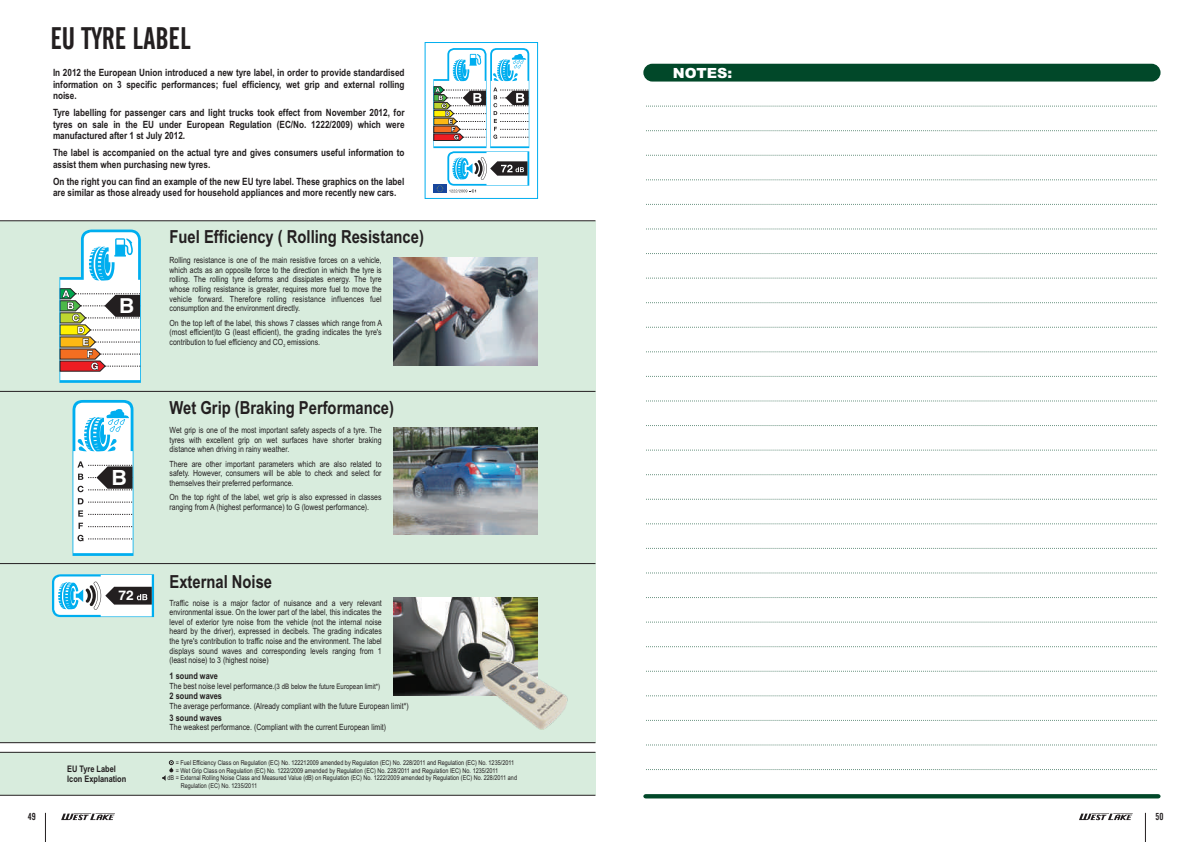
<style>
.page{position:relative;width:1191px;height:842px;background:#fff}
.page>*{position:absolute;margin:0;border:0;box-sizing:border-box;transform-origin:0 0}
.t1{font:30.9px "Alternate Gothic No 2 BT";color:#231f20}
.t2{font:700 20.9px "Helvetica";color:#fff}
.t3{font:700 20.6px "Helvetica";color:#fff}
.t4{font:700 18px "Arial Narrow";color:#231f20}
.t5{font:italic 900 14px "Arial";color:#fff}
.t6{font:700 13.3px "Helvetica";color:#fff}
.t7{font:700 10px/11.4px "Arial Narrow";color:#231f20}
.t8{font:10px "Alternate Gothic No 2 BT";color:#231f20}
.t9{font:700 9px/10.3px "Arial Narrow";color:#231f20}
.t10{font:8.5px/9.6px "Arial Narrow";color:#231f20;text-align:justify}
.t11{font:7.5px "Arial Narrow";color:#231f20}
.t12{font:6.7px "Arial Narrow";color:#231f20}
.t13{font:4.2px "Arial Narrow";color:#231f20}
.s1{font-size:8.5px}
</style>
<div class="page">
<svg style="left:45px;top:813px;width:1px;height:29px"></svg>
<svg style="left:1145px;top:813px;width:1px;height:29px"></svg>
<svg style="left:1079px;top:813px;width:53px;height:7px"></svg>
<svg style="left:61px;top:813px;width:54px;height:7px"></svg>
<div style="left:643px;top:64px;width:517px;height:18px;background:#014829;border-radius:9px"></div>
<svg style="left:643px;top:794px;width:517px;height:4px;background:#084d2f"></svg>
<svg style="left:646px;top:106px;width:511px;height:1px"></svg>
<svg style="left:646px;top:131px;width:511px;height:1px"></svg>
<svg style="left:646px;top:155px;width:511px;height:1px"></svg>
<svg style="left:646px;top:180px;width:511px;height:1px"></svg>
<svg style="left:646px;top:204px;width:511px;height:1px"></svg>
<svg style="left:646px;top:229px;width:511px;height:1px"></svg>
<svg style="left:646px;top:253px;width:511px;height:1px"></svg>
<svg style="left:646px;top:278px;width:511px;height:1px"></svg>
<svg style="left:646px;top:302px;width:511px;height:1px"></svg>
<svg style="left:646px;top:327px;width:511px;height:1px"></svg>
<svg style="left:646px;top:352px;width:511px;height:1px"></svg>
<svg style="left:646px;top:376px;width:511px;height:1px"></svg>
<svg style="left:646px;top:401px;width:511px;height:1px"></svg>
<svg style="left:646px;top:425px;width:511px;height:1px"></svg>
<svg style="left:646px;top:450px;width:511px;height:1px"></svg>
<svg style="left:646px;top:474px;width:511px;height:1px"></svg>
<svg style="left:646px;top:499px;width:511px;height:1px"></svg>
<svg style="left:646px;top:524px;width:511px;height:1px"></svg>
<svg style="left:646px;top:548px;width:511px;height:1px"></svg>
<svg style="left:646px;top:573px;width:511px;height:1px"></svg>
<svg style="left:646px;top:597px;width:511px;height:1px"></svg>
<svg style="left:646px;top:622px;width:511px;height:1px"></svg>
<svg style="left:646px;top:646px;width:511px;height:1px"></svg>
<svg style="left:646px;top:671px;width:511px;height:1px"></svg>
<svg style="left:646px;top:696px;width:511px;height:1px"></svg>
<svg style="left:646px;top:720px;width:511px;height:1px"></svg>
<svg style="left:646px;top:769px;width:511px;height:1px"></svg>
<svg style="left:646px;top:745px;width:511px;height:1px"></svg>
<div style="left:425px;top:42px;width:113px;height:157px;border:1px solid #00aeef"></div>
<svg style="left:433px;top:42px;width:96px;height:157px"></svg>
<div style="left:0;top:221px;width:595px;height:522px;background:#d8ecdd"></div>
<img style="left:394px;top:258px;width:143px;height:108px">
<hr style="left:0;top:742px;width:595px;height:1px;background:#231f20">
<hr style="left:0;top:563px;width:595px;height:1px;background:#231f20">
<div style="left:0;top:752px;width:595px;height:43px;background:#d8ecdd"></div>
<hr style="left:0;top:752px;width:595px;height:1px;background:#231f20">
<hr style="left:0;top:795px;width:595px;height:1px;background:#231f20">
<svg style="left:162px;top:760px;width:12px;height:21px"></svg>
<hr style="left:0;top:391px;width:595px;height:1px;background:#231f20">
<hr style="left:0;top:220px;width:595px;height:1px;background:#231f20">
<img style="left:394px;top:427px;width:143px;height:108px">
<img style="left:394px;top:597px;width:143px;height:99px">
<img style="left:457px;top:641px;width:111px;height:89px">
<svg style="left:52px;top:220px;width:102px;height:397px"></svg>
<h1 class="t1" style="left:50px;top:26px;width:142px">EU TYRE LABEL</h1>
<p class="t7" style="left:53px;top:68px;width:353px">In 2012 the European Union introduced a new tyre label, in order to provide standardised</p>
<h3 class="t5" style="left:673px;top:68px;width:61px">NOTES:</h3>
<p class="t7" style="left:53px;top:79px;width:353px">information on 3 specific performances; fuel efficiency, wet grip and external rolling noise.</p>
<p class="t7" style="left:53px;top:108px;width:353px;text-align:justify">Tyre labelling for passenger cars and light trucks took effect from November 2012, for tyres on sale in the EU under European Regulation (EC/No. 1222/2009) which were manufactured after 1 st July 2012.</p>
<p class="t7" style="left:53px;top:148px;width:353px">The label is accompanied on the actual tyre and gives consumers useful information to assist them when purchasing new tyres.</p>
<p class="t7" style="left:53px;top:176px;width:353px">On the right you can find an example of the new EU tyre label. These graphics on the label are similar as those already used for household appliances and more recently new cars.</p>
<h3 class="t3" style="left:119px;top:298px;width:17px">B</h3>
<h2 class="t2" style="left:111px;top:470px;width:17px">B</h2>
<h3 class="t6" style="left:118px;top:591px;width:17px">72</h3>
<p class="t9" style="left:67px;top:764px;width:61px">EU Tyre Label<br>Icon Explanation</p>
<h3 class="t4" style="left:170px;top:230px;width:256px">Fuel Efficiency ( Rolling Resistance)</h3>
<p class="t10" style="left:169px;top:256px;width:214px">Rolling resistance is one of the main resistive forces on a vehicle, which acts as an opposite force to the direction in which the tyre is rolling. The rolling tyre deforms and dissipates energy. The tyre whose rolling resistance is greater, requires more fuel to move the vehicle forward. Therefore rolling resistance influences fuel consumption and the environment directly.</p>
<p class="t10" style="left:169px;top:319px;width:214px">On the top left of the label, this shows 7 classes which range from A (most efficient)to G (least efficient), the grading indicates the tyre's contribution to fuel efficiency and CO emissions.</p>
<p class="t13" style="left:283px;top:343px;width:3px">2</p>
<h3 class="t4" style="left:170px;top:400px;width:226px">Wet Grip (Braking Performance)</h3>
<p class="t10" style="left:169px;top:426px;width:213px">Wet grip is one of the most important safety aspects of a tyre. The tyres with excellent grip on wet surfaces have shorter braking distance when driving in rainy weather.</p>
<p class="t10" style="left:169px;top:460px;width:213px">There are other important parameters which are also related to safety. However, consumers will be able to check and select for themselves their preferred performance.</p>
<p class="t10" style="left:169px;top:493px;width:213px">On the top right of the label, wet grip is also expressed in classes ranging from A (highest performance) to G (lowest performance).</p>
<h3 class="t4" style="left:170px;top:574px;width:104px">External Noise</h3>
<p class="t10" style="left:169px;top:598px;width:214px">Traffic noise is a major factor of nuisance and a very relevant environmental issue. On the lower part of the label, this indicates the level of exterior tyre noise from the vehicle (not the internal noise heard by the driver), expressed in decibels. The grading indicates the tyre's contribution to traffic noise and the environment. The label displays sound waves and corresponding levels ranging from 1 (least noise) to 3 (highest noise)</p>
<p class="t9" style="left:170px;top:671px;width:50px">1 sound wave</p>
<p class="t11" style="left:170px;top:683px;width:212px"><span class="s1">The best noise level performance.</span>(3 dB below the future European limit*)</p>
<p class="t9" style="left:170px;top:692px;width:54px">2 sound waves</p>
<p class="t10" style="left:170px;top:702px;width:241px">The average performance. (Already compliant with the future European limit*)</p>
<p class="t9" style="left:170px;top:713px;width:54px">3 sound waves</p>
<p class="t10" style="left:170px;top:723px;width:218px">The weakest performance. (Compliant with the current European limit)</p>
<p class="t12" style="left:176px;top:760px;width:340px">= Fuel Efficiency Class on Regulation (EC) No. 122212009 amended by Regulation (EC) No. 228/2011 and Regulation (EC) No. 1235/2011</p>
<p class="t12" style="left:176px;top:768px;width:324px">= Wet Grip Class on Regulation (EC) No. 1222/2009 amended by Regulation (EC) No. 228/2011 and Regulation IEC) No. 1235/2011</p>
<p class="t12" style="left:167px;top:775px;width:351px">dB = External Rolling Noise Class and Measured Value (dB) on Regulation (EC) No. 1222/2009 amended by Regulation (EC) No. 228/2011 and</p>
<p class="t12" style="left:181px;top:783px;width:78px">Regulation (EC) No. 1235/2011</p>
<p class="t8" style="left:28px;top:813px;width:10px">49</p>
<p class="t8" style="left:1155px;top:813px;width:9px">50</p>
</div>
